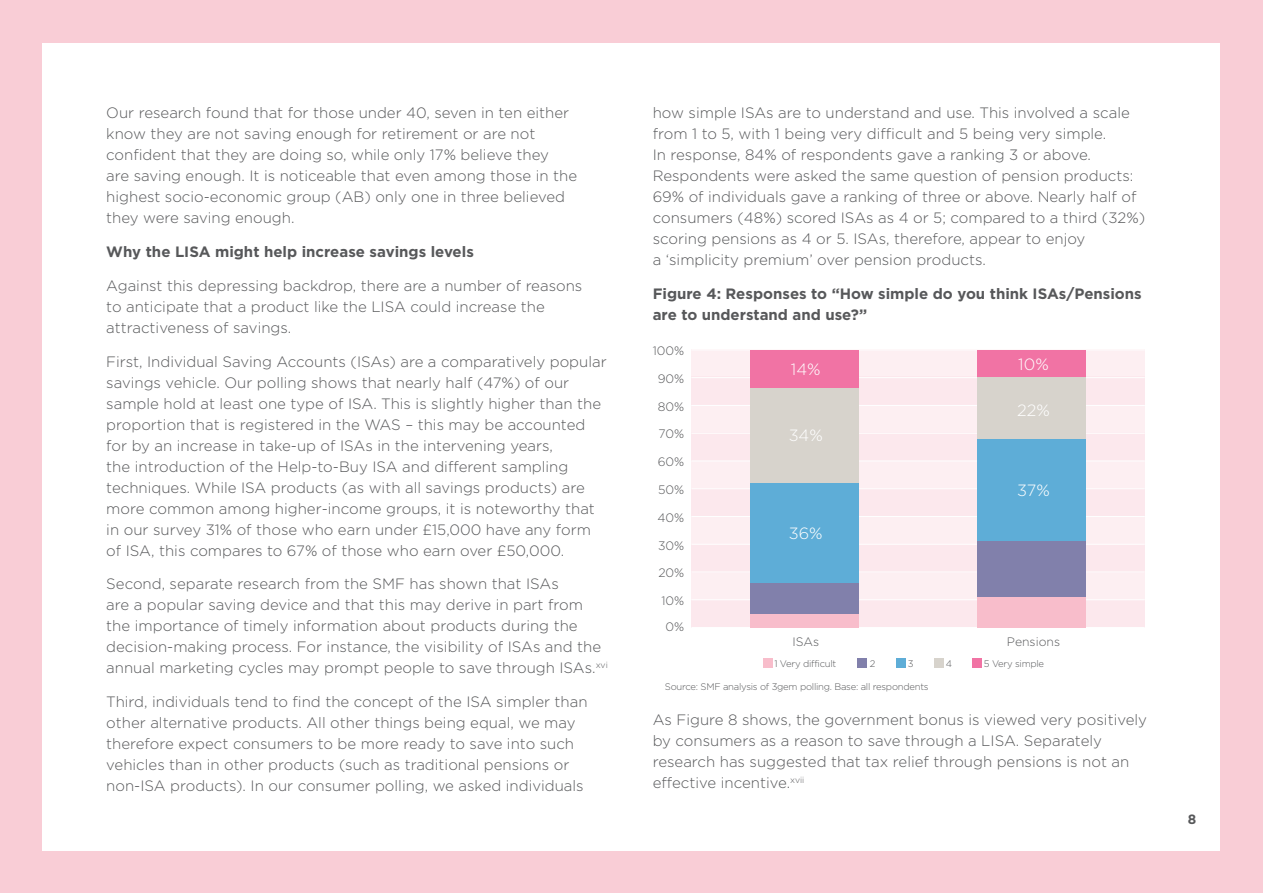
<style>
.page{position:relative;width:1263px;height:893px;background:#f9cdd6}
.page>*{position:absolute;margin:0;border:0;box-sizing:border-box;transform-origin:0 0}
.t1{font:300 16.35px "Gotham";color:#fff}
.t2{font:300 15px/21px "Gotham";color:#57585a}
.t3{font:700 15px/21px "Gotham";color:#57585a}
.t4{font:700 13.5px "Gotham";color:#57585a}
.t5{font:300 12.15px "Gotham";color:#57585a}
.t6{font:300 9.45px "Gotham";letter-spacing:-.025em;color:#57585a}
</style>
<div class="page">
<div style="left:43px;top:43px;width:1177px;height:807px;background:#fff"></div>
<div style="left:691px;top:349px;width:454px;height:278px;background:#fdeff2"></div>
<div style="left:691px;top:488px;width:454px;height:28px;background:#fce8ed"></div>
<div style="left:691px;top:433px;width:454px;height:28px;background:#fce8ed"></div>
<div style="left:691px;top:377px;width:454px;height:28px;background:#fce8ed"></div>
<div style="left:691px;top:544px;width:454px;height:28px;background:#fce8ed"></div>
<div style="left:691px;top:600px;width:454px;height:27px;background:#fce8ed"></div>
<hr style="left:691px;top:599px;width:454px;height:1px;background:#fff">
<hr style="left:691px;top:572px;width:454px;height:1px;background:#fff">
<hr style="left:691px;top:544px;width:454px;height:1px;background:#fff">
<hr style="left:691px;top:516px;width:454px;height:1px;background:#fff">
<hr style="left:691px;top:488px;width:454px;height:1px;background:#fff">
<hr style="left:691px;top:461px;width:454px;height:1px;background:#fff">
<hr style="left:691px;top:433px;width:454px;height:1px;background:#fff">
<hr style="left:691px;top:405px;width:454px;height:1px;background:#fff">
<hr style="left:691px;top:377px;width:454px;height:1px;background:#fff">
<hr style="left:691px;top:350px;width:454px;height:1px;background:#fff">
<div style="left:750px;top:350px;width:109px;height:39px;background:#f173a4"></div>
<div style="left:977px;top:350px;width:109px;height:28px;background:#f173a4"></div>
<div style="left:750px;top:389px;width:109px;height:94px;background:#d7d3cc"></div>
<div style="left:977px;top:378px;width:109px;height:61px;background:#d7d3cc"></div>
<div style="left:750px;top:483px;width:109px;height:100px;background:#5eadd7"></div>
<div style="left:977px;top:439px;width:109px;height:102px;background:#5eadd7"></div>
<div style="left:750px;top:583px;width:109px;height:31px;background:#8180ab"></div>
<div style="left:977px;top:541px;width:109px;height:56px;background:#8180ab"></div>
<div style="left:750px;top:614px;width:109px;height:13px;background:#f8bdcb"></div>
<div style="left:977px;top:597px;width:109px;height:30px;background:#f8bdcb"></div>
<div style="left:857px;top:659px;width:9px;height:9px;background:#8180ab"></div>
<div style="left:896px;top:659px;width:10px;height:9px;background:#5eadd7"></div>
<div style="left:934px;top:659px;width:10px;height:9px;background:#d7d3cc"></div>
<div style="left:972px;top:659px;width:10px;height:9px;background:#f173a4"></div>
<div style="left:763px;top:659px;width:10px;height:9px;background:#f8bdcb"></div>
<p class="t2" style="left:106px;top:102px;width:472px">Our research found that for those under 40, seven in ten either know they are not saving enough for retirement or are not confident that they are doing so, while only 17% believe they<br>are saving enough. It is noticeable that even among those in the highest socio-economic group (AB) only one in three believed they were saving enough.</p>
<p class="t3" style="left:106px;top:241px;width:369px">Why the LISA might help increase savings levels</p>
<p class="t2" style="left:106px;top:275px;width:478px">Against this depressing backdrop, there are a number of reasons to anticipate that a product like the LISA could increase the attractiveness of savings.</p>
<p class="t2" style="left:106px;top:351px;width:502px">First, Individual Saving Accounts (ISAs) are a comparatively popular savings vehicle. Our polling shows that nearly half (47%) of our sample hold at least one type of ISA. This is slightly higher than the proportion that is registered in the WAS – this may be accounted for by an increase in take-up of ISAs in the intervening years,<br>the introduction of the Help-to-Buy ISA and different sampling techniques. While ISA products (as with all savings products) are more common among higher-income groups, it is noteworthy that in our survey 31% of those who earn under £15,000 have any form of ISA, this compares to 67% of those who earn over £50,000.</p>
<p class="t2" style="left:106px;top:573px;width:503px">Second, separate research from the SMF has shown that ISAs<br>are a popular saving device and that this may derive in part from the importance of timely information about products during the decision-making process. For instance, the visibility of ISAs and the annual marketing cycles may prompt people to save through ISAs.<sup>xvi</sup></p>
<p class="t2" style="left:106px;top:691px;width:483px">Third, individuals tend to find the concept of the ISA simpler than other alternative products. All other things being equal, we may therefore expect consumers to be more ready to save into such vehicles than in other products (such as traditional pensions or non-ISA products). In our consumer polling, we asked individuals</p>
<p class="t2" style="left:653px;top:102px;width:494px">how simple ISAs are to understand and use. This involved a scale from 1 to 5, with 1 being very difficult and 5 being very simple.<br>In response, 84% of respondents gave a ranking 3 or above.<br>Respondents were asked the same question of pension products:<br>69% of individuals gave a ranking of three or above. Nearly half of consumers (48%) scored ISAs as 4 or 5; compared to a third (32%) scoring pensions as 4 or 5. ISAs, therefore, appear to enjoy<br>a ‘simplicity premium’ over pension products.</p>
<p class="t3" style="left:653px;top:283px;width:490px">Figure 4: Responses to “How simple do you think ISAs/Pensions are to understand and use?”</p>
<p class="t5" style="left:653px;top:343px;width:33px">100%</p>
<p class="t5" style="left:658px;top:371px;width:28px">90%</p>
<p class="t5" style="left:658px;top:399px;width:28px">80%</p>
<p class="t5" style="left:659px;top:427px;width:27px">70%</p>
<p class="t5" style="left:658px;top:455px;width:28px">60%</p>
<p class="t5" style="left:658px;top:482px;width:28px">50%</p>
<p class="t5" style="left:657px;top:510px;width:28px">40%</p>
<p class="t5" style="left:658px;top:538px;width:28px">30%</p>
<p class="t5" style="left:658px;top:566px;width:27px">20%</p>
<p class="t5" style="left:661px;top:593px;width:24px">10%</p>
<p class="t5" style="left:665px;top:619px;width:20px">0%</p>
<p class="t1" style="left:791px;top:360px;width:31px">14%</p>
<p class="t1" style="left:789px;top:425px;width:36px">34%</p>
<p class="t1" style="left:789px;top:523px;width:35px">36%</p>
<p class="t1" style="left:1018px;top:354px;width:32px">10%</p>
<p class="t1" style="left:1017px;top:401px;width:34px">22%</p>
<p class="t1" style="left:1017px;top:398px;width:34px">22%</p>
<p class="t1" style="left:1017px;top:480px;width:34px">37%</p>
<p class="t5" style="left:792px;top:634px;width:28px">ISAs</p>
<p class="t5" style="left:1007px;top:634px;width:55px">Pensions</p>
<p class="t6" style="left:774px;top:658px;width:64px">1 Very difficult</p>
<p class="t6" style="left:870px;top:658px;width:7px">2</p>
<p class="t6" style="left:908px;top:658px;width:7px">3</p>
<p class="t6" style="left:946px;top:658px;width:8px">4</p>
<p class="t6" style="left:984px;top:658px;width:62px">5 Very simple</p>
<p class="t6" style="left:665px;top:681px;width:265px">Source: SMF analysis of 3gem polling. Base: all respondents</p>
<p class="t2" style="left:653px;top:709px;width:496px">As Figure 8 shows, the government bonus is viewed very positively by consumers as a reason to save through a LISA. Separately research has suggested that tax relief through pensions is not an effective incentive.<sup>xvii</sup></p>
<p class="t4" style="left:1188px;top:811px;width:10px">8</p>
</div>
